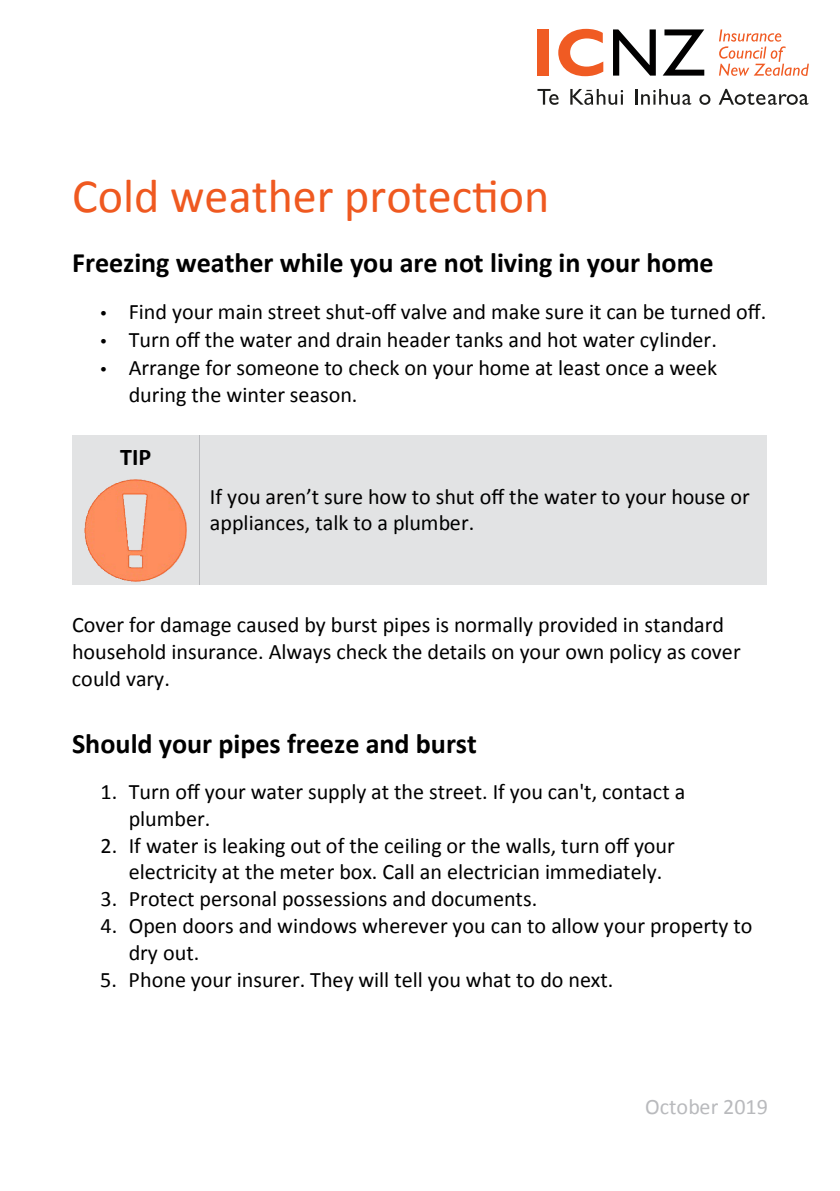
<style>
.page{position:relative;width:840px;height:1191px;background:#fff}
.page>*{position:absolute;margin:0;border:0;box-sizing:border-box;transform-origin:0 0}
.t1{font:48px "Calibri";color:#ef5920}
.t2{font:700 28px "Calibri";color:#000}
.t3{font:700 24px "Calibri";color:#000}
.t4{font:22px/26.8px "Calibri";color:#000}
.t5{font:22px "Calibri";color:#b9babd}
</style>
<div class="page">
<div style="left:72px;top:434px;width:126px;height:150px;background:#e2e3e4"></div>
<div style="left:199px;top:434px;width:567px;height:150px;background:#e2e3e4"></div>
<hr style="left:198px;top:434px;width:1px;height:150px;background:#b9babd">
<img style="left:84px;top:479px;width:102px;height:102px">
<div style="left:537px;top:29px;width:11px;height:47px;background:#f05b23"></div>
<svg style="left:558px;top:29px;width:45px;height:47px"></svg>
<svg style="left:613px;top:29px;width:42px;height:47px"></svg>
<svg style="left:662px;top:29px;width:42px;height:47px"></svg>
<svg style="left:537px;top:89px;width:21px;height:16px"></svg>
<svg style="left:570px;top:89px;width:52px;height:16px"></svg>
<svg style="left:635px;top:89px;width:55px;height:16px"></svg>
<svg style="left:699px;top:94px;width:11px;height:11px"></svg>
<svg style="left:718px;top:89px;width:89px;height:16px"></svg>
<svg style="left:719px;top:29px;width:89px;height:47px"></svg>
<h1 class="t1" style="left:72px;top:165px;width:478px">Cold weather protection</h1>
<p class="t2" style="left:72px;top:245px;width:642px">Freezing weather while you are not living in your home</p>
<p class="t4" style="left:100px;top:298px;width:667px">• Find your main street shut-off valve and make sure it can be turned off.</p>
<p class="t4" style="left:100px;top:326px;width:617px">• Turn off the water and drain header tanks and hot water cylinder.</p>
<p class="t4" style="left:129px;top:354px;width:589px;text-indent:-28px">• Arrange for someone to check on your home at least once a week during the winter season.</p>
<p class="t3" style="left:120px;top:441px;width:33px">TIP</p>
<p class="t4" style="left:210px;top:483px;width:541px">If you aren’t sure how to shut off the water to your house or appliances, talk to a plumber.</p>
<p class="t4" style="left:72px;top:611px;width:670px">Cover for damage caused by burst pipes is normally provided in standard household insurance. Always check the details on your own policy as cover could vary.</p>
<p class="t2" style="left:72px;top:726px;width:406px">Should your pipes freeze and burst</p>
<p class="t4" style="left:129px;top:778px;width:558px;text-indent:-28px">1. Turn off your water supply at the street. If you can't, contact a plumber.</p>
<p class="t4" style="left:129px;top:832px;width:547px;text-indent:-28px">2. If water is leaking out of the ceiling or the walls, turn off your electricity at the meter box. Call an electrician immediately.</p>
<p class="t4" style="left:100px;top:885px;width:438px">3. Protect personal possessions and documents.</p>
<p class="t4" style="left:129px;top:912px;width:624px;text-indent:-28px">4. Open doors and windows wherever you can to allow your property to dry out.</p>
<p class="t4" style="left:100px;top:966px;width:514px">5. Phone your insurer. They will tell you what to do next.</p>
<p class="t5" style="left:644px;top:1093px;width:124px">October 2019</p>
</div>
